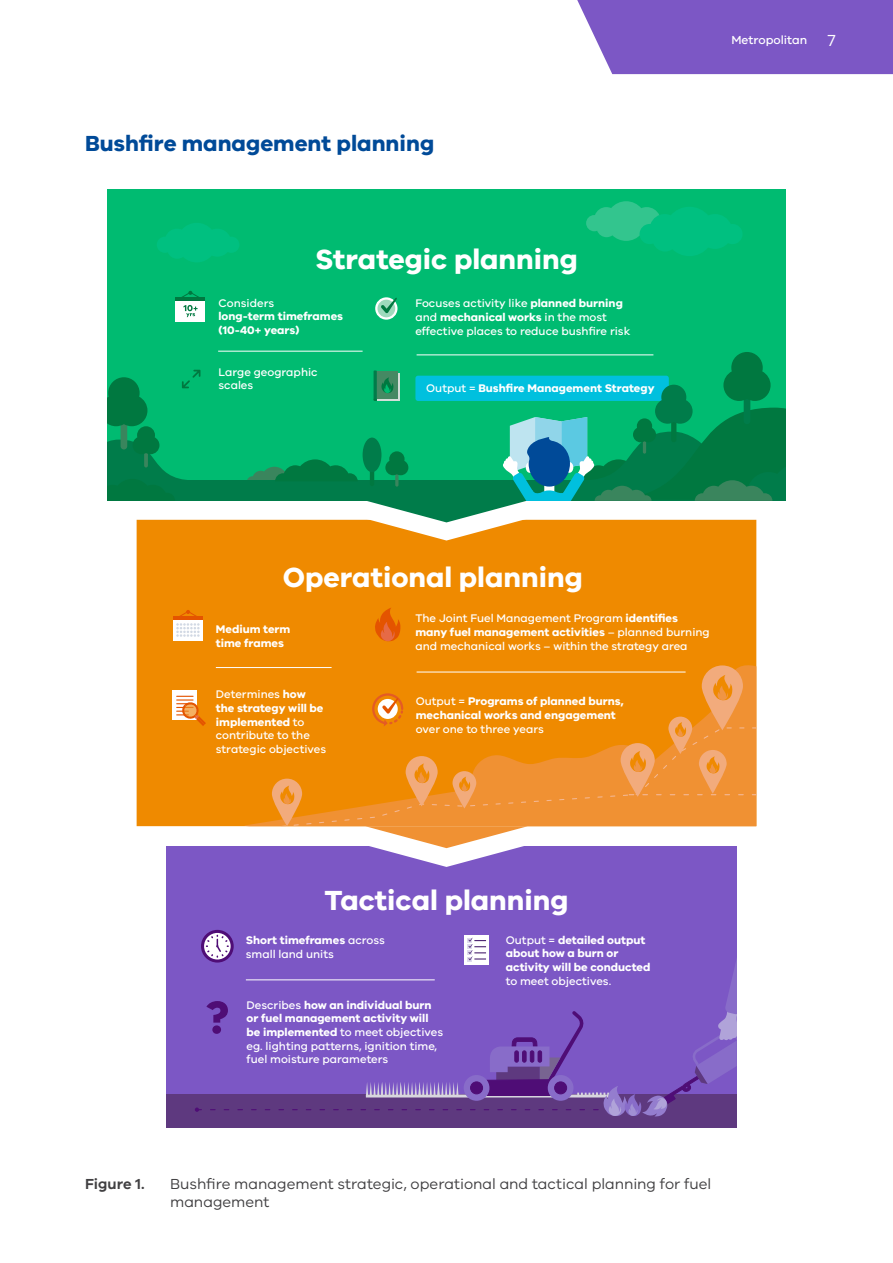
<style>
.page{position:relative;width:893px;height:1263px;background:#fff}
.page>*{position:absolute;margin:0;border:0;box-sizing:border-box;transform-origin:0 0}
.t1{font:700 28.5px "VIC";color:#fff}
.t2{font:700 22.5px "VIC";color:#004a98}
.t3{font:15px/18px "VIC";color:#414042}
.t4{font:600 15px "VIC";color:#414042}
.t5{font:500 12px "VIC";color:#fff}
.t6{font:500 11.4px/13.6px "VIC";color:#fff}
.t7{font:700 11.4px/13.6px "VIC";color:#fff}
.s1{font-weight:700}
.s2{font-weight:500}
.s3{font-weight:400;font-size:16.5px}
</style>
<div class="page">
<div style="left:577px;top:0;width:316px;height:74px;background:#7c57c5"></div>
<div style="left:166px;top:846px;width:571px;height:281px;background:#7c57c5"></div>
<div style="left:107px;top:189px;width:679px;height:312px;background:#00bb71"></div>
<div style="left:166px;top:1095px;width:571px;height:33px;background:#5e397f"></div>
<div style="left:201px;top:930px;width:33px;height:32px;background:#4f0d76;border-radius:50%"></div>
<svg style="left:204px;top:933px;width:27px;height:26px"></svg>
<div style="left:137px;top:520px;width:619px;height:306px;background:#ef8a00"></div>
<div style="left:244px;top:621px;width:512px;height:205px;background:#ef8a00"></div>
<svg style="left:278px;top:727px;width:478px;height:99px;background:#ef8e1c"></svg>
<svg style="left:406px;top:756px;width:32px;height:50px"></svg>
<svg style="left:414px;top:763px;width:15px;height:21px"></svg>
<svg style="left:699px;top:750px;width:28px;height:44px"></svg>
<svg style="left:706px;top:756px;width:13px;height:18px"></svg>
<svg style="left:668px;top:717px;width:24px;height:37px"></svg>
<svg style="left:675px;top:722px;width:11px;height:15px"></svg>
<svg style="left:621px;top:743px;width:34px;height:54px"></svg>
<svg style="left:630px;top:751px;width:16px;height:22px"></svg>
<svg style="left:452px;top:771px;width:24px;height:37px"></svg>
<svg style="left:459px;top:776px;width:11px;height:16px"></svg>
<svg style="left:702px;top:665px;width:41px;height:65px;background:#f1a160"></svg>
<svg style="left:713px;top:675px;width:19px;height:27px"></svg>
<svg style="left:272px;top:779px;width:30px;height:47px"></svg>
<svg style="left:280px;top:785px;width:14px;height:20px"></svg>
<div style="left:173px;top:616px;width:30px;height:24px;background:#fff"></div>
<hr style="left:173px;top:616px;width:30px;height:4px;background:#e45400">
<svg style="left:375px;top:607px;width:25px;height:36px"></svg>
<hr style="left:216px;top:667px;width:116px;height:1px;background:#fff">
<hr style="left:417px;top:672px;width:269px;height:1px;background:#fff">
<svg style="left:176px;top:610px;width:24px;height:27px"></svg>
<div style="left:173px;top:690px;width:24px;height:30px;background:linear-gradient(to right,#fff,#fff)"></div>
<svg style="left:177px;top:696px;width:29px;height:30px"></svg>
<svg style="left:371px;top:692px;width:34px;height:34px"></svg>
<svg style="left:629px;top:794px;width:127px;height:1px"></svg>
<svg style="left:365px;top:826px;width:163px;height:41px"></svg>
<div style="left:176px;top:297px;width:29px;height:24px;background:#fff"></div>
<svg style="left:182px;top:291px;width:17px;height:6px"></svg>
<hr style="left:176px;top:297px;width:29px;height:4px;background:#007840">
<svg style="left:183px;top:305px;width:15px;height:12px"></svg>
<hr style="left:218px;top:351px;width:145px;height:1px;background:#fff">
<svg style="left:376px;top:298px;width:20px;height:20px"></svg>
<div style="left:375px;top:297px;width:22px;height:23px;border:2px solid #fff;border-radius:50%"></div>
<svg style="left:381px;top:297px;width:17px;height:16px"></svg>
<svg style="left:157px;top:223px;width:82px;height:39px"></svg>
<svg style="left:586px;top:201px;width:156px;height:55px"></svg>
<div style="left:107px;top:480px;width:679px;height:21px;background:#007c4a"></div>
<div style="left:363px;top:438px;width:18px;height:34px;background:#007c4a;border-radius:50%"></div>
<svg style="left:247px;top:459px;width:111px;height:21px"></svg>
<svg style="left:195px;top:935px;width:542px;height:182px"></svg>
<svg style="left:107px;top:370px;width:93px;height:110px"></svg>
<svg style="left:365px;top:352px;width:421px;height:188px"></svg>
<h2 class="t2" style="left:85px;top:130px;width:351px">Bushfire management planning</h2>
<h1 class="t1" style="left:315px;top:242px;width:264px">Strategic planning</h1>
<p class="t6" style="left:218px;top:296px;width:57px">Considers</p>
<p class="t7" style="left:218px;top:309px;width:126px">long-term timeframes (10-40+ years)</p>
<p class="t6" style="left:218px;top:365px;width:101px">Large geographic scales</p>
<p class="t6" style="left:415px;top:296px;width:216px">Focuses activity like <span class="s1">planned burning </span>and <span class="s1">mechanical works</span> in the most effective places to reduce bushfire risk</p>
<p class="t7" style="left:426px;top:381px;width:230px"><span class="s2">Output =</span> Bushfire Management Strategy</p>
<p class="t5" style="left:731px;top:33px;width:106px">Metropolitan <span class="s3">7</span></p>
<h1 class="t1" style="left:283px;top:560px;width:301px">Operational planning</h1>
<p class="t7" style="left:216px;top:622px;width:76px">Medium term time frames</p>
<p class="t6" style="left:415px;top:611px;width:296px">The Joint Fuel Management Program <span class="s1">identifies many fuel management activities</span> – planned burning and mechanical works – within the strategy area</p>
<p class="t6" style="left:216px;top:687px;width:112px">Determines <span class="s1">how the strategy will be implemented</span> to contribute to the strategic objectives</p>
<p class="t7" style="left:416px;top:694px;width:209px"><span class="s2">Output =</span> Programs of planned burns, mechanical works and engagement</p>
<p class="t6" style="left:416px;top:722px;width:129px">over one to three years</p>
<h1 class="t1" style="left:324px;top:882px;width:246px">Tactical planning</h1>
<p class="t6" style="left:246px;top:933px;width:140px"><span class="s1">Short timeframes</span> across small land units</p>
<p class="t7" style="left:506px;top:933px;width:146px"><span class="s2">Output =</span> detailed output about how a burn or activity will be conducted</p>
<p class="t6" style="left:506px;top:974px;width:107px">to meet objectives.</p>
<p class="t6" style="left:247px;top:998px;width:198px">Describes <span class="s1">how an individual burn or fuel management activity will be implemented</span> to meet objectives eg. lighting patterns, ignition time, fuel moisture parameters</p>
<h3 class="t4" style="left:85px;top:1174px;width:61px">Figure 1.</h3>
<h3 class="t3" style="left:170px;top:1174px;width:543px">Bushfire management strategic, operational and tactical planning for fuel management</h3>
</div>
